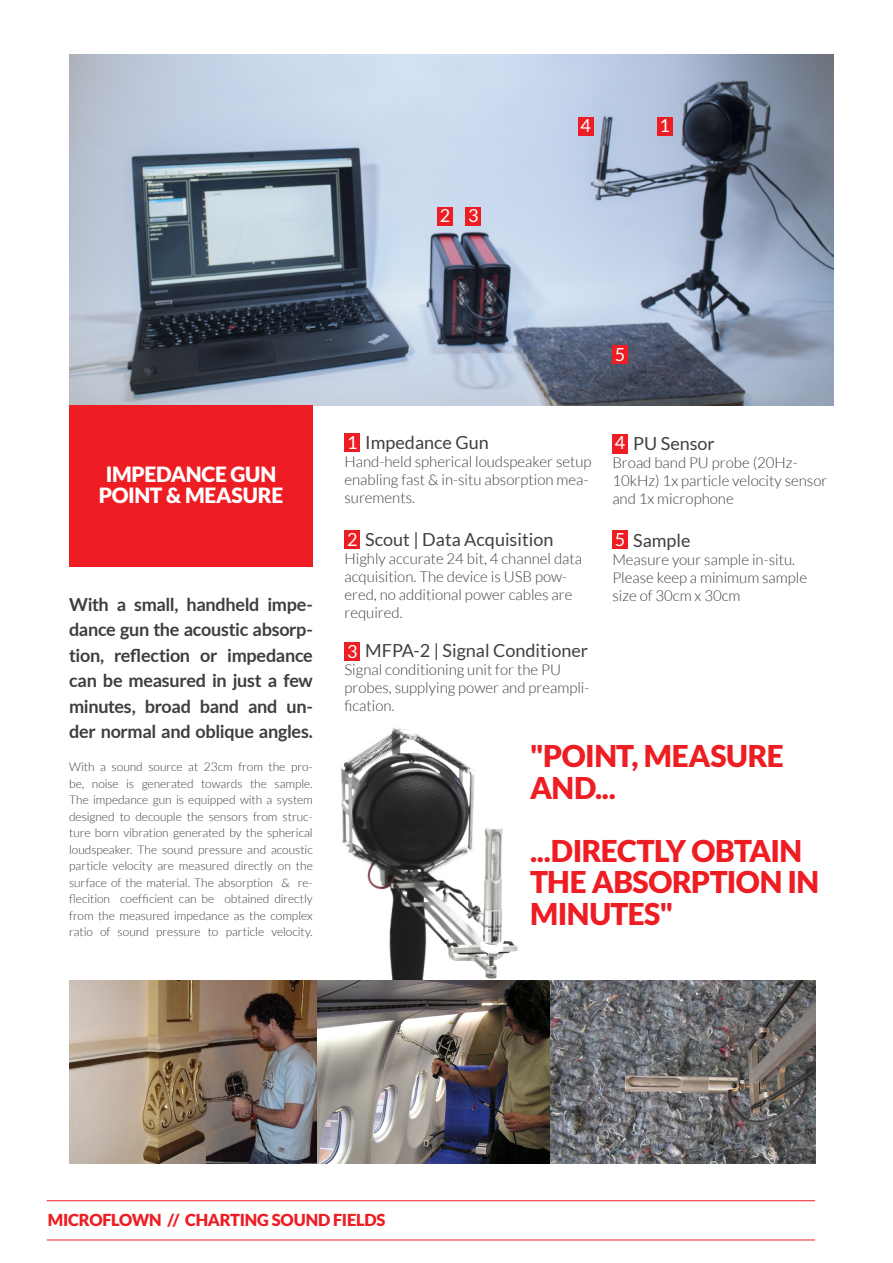
<style>
.page{position:relative;width:893px;height:1263px;background:#fff}
.page>*{position:absolute;margin:0;border:0;box-sizing:border-box;transform-origin:0 0}
.t1{font:900 30px/31.5px "Lato";letter-spacing:-.015em;color:#ee1d23}
.t2{font:900 21px "Lato";letter-spacing:-.015em;color:#fff}
.Normal_Text{font:700 18px/25.5px "Lato";letter-spacing:-.015em;color:#3e3e3f;text-align:justify}
.t3{font:18px "Lato";color:#413f41}
.t4{font:18px "Lato";color:#fff}
.t5{font:900 16.5px "Lato";letter-spacing:-.015em;color:#ee1d23}
.t6{font:300 15px/18px "Lato";color:#413f41}
.Normal_Text-2{font:300 12px/16.5px "Lato";letter-spacing:-.005em;color:#3e3e3f;text-align:justify}
.s1{color:#fff}
</style>
<div class="page">
<img style="left:341px;top:727px;width:177px;height:253px">
<img style="left:69px;top:54px;width:764px;height:351px">
<hr style="left:47px;top:1200px;width:768px;height:1px;background:#ee1d23">
<hr style="left:47px;top:1239px;width:768px;height:1px;background:#ee1d23">
<img style="left:69px;top:980px;width:746px;height:183px">
<div style="left:69px;top:405px;width:244px;height:162px;background:#ee1d23"></div>
<div style="left:657px;top:117px;width:16px;height:18px;background:#ee1d23"></div>
<div style="left:465px;top:207px;width:16px;height:19px;background:#ee1d23"></div>
<div style="left:437px;top:207px;width:16px;height:19px;background:#ee1d23"></div>
<div style="left:578px;top:117px;width:15px;height:18px;background:#ee1d23"></div>
<div style="left:612px;top:345px;width:16px;height:19px;background:#ee1d23"></div>
<div style="left:344px;top:433px;width:16px;height:19px;background:#ee1d23"></div>
<div style="left:344px;top:530px;width:16px;height:19px;background:#ee1d23"></div>
<div style="left:344px;top:642px;width:16px;height:18px;background:#ee1d23"></div>
<div style="left:612px;top:435px;width:16px;height:19px;background:#ee1d23"></div>
<div style="left:612px;top:530px;width:16px;height:19px;background:#ee1d23"></div>
<div style="left:612px;top:434px;width:16px;height:18px;background:#ee1d23"></div>
<p class="t4" style="left:440px;top:206px;width:12px">2</p>
<p class="t4" style="left:468px;top:206px;width:12px">3</p>
<p class="t4" style="left:580px;top:115px;width:12px">4</p>
<p class="t4" style="left:660px;top:115px;width:12px">1</p>
<h3 class="t2" style="left:106px;top:462px;width:172px">IMPEDANCE GUN</h3>
<h3 class="t2" style="left:99px;top:483px;width:186px">POINT &amp; MEASURE</h3>
<p class="Normal_Text" style="left:69px;top:591px;width:245px">With a small, handheld impe&shy;dance gun the acoustic absorp&shy;tion, reflection or impedance can be measured in just a few minutes, broad band and un&shy;der normal and oblique angles.</p>
<p class="Normal_Text-2" style="left:69px;top:758px;width:245px">With a sound source at 23cm from the pro&shy;be, noise is generated towards the sample.<br>The impedance gun is equipped with a system designed to decouple the sensors from struc&shy;ture born vibration generated by the spherical loudspeaker. The sound pressure and acoustic particle velocity are measured directly on the surface of the material. The absorption &amp; re&shy;flecition coefficient can be obtained directly from the measured impedance as the complex ratio of sound pressure to particle velocity.</p>
<p class="t4" style="left:615px;top:344px;width:12px">5</p>
<p class="t3" style="left:347px;top:432px;width:143px"><span class="s1">1</span> Impedance Gun</p>
<p class="t6" style="left:344px;top:452px;width:249px">Hand-held spherical loudspeaker setup enabling fast &amp; in-situ absorption mea&shy;surements.</p>
<p class="t3" style="left:347px;top:529px;width:208px"><span class="s1">2</span> Scout | Data Acquisition</p>
<p class="t6" style="left:344px;top:549px;width:239px">Highly accurate 24 bit, 4 channel data acquisition. The device is USB pow&shy;ered, no additional power cables are required.</p>
<p class="t3" style="left:347px;top:641px;width:243px"><span class="s1">3</span> MFPA-2 | Signal Conditioner</p>
<p class="t6" style="left:344px;top:661px;width:247px">Signal conditioning unit for the PU probes, supplying power and preampli&shy;fication.</p>
<p class="t3" style="left:615px;top:433px;width:101px"><span class="s1">4</span> PU Sensor</p>
<p class="t6" style="left:612px;top:453px;width:217px">Broad band PU probe (20Hz-<br>10kHz) 1x particle velocity sensor and 1x microphone</p>
<p class="t3" style="left:615px;top:530px;width:77px"><span class="s1">5</span> Sample</p>
<p class="t6" style="left:612px;top:551px;width:196px">Measure your sample in-situ.<br>Please keep a minimum sample size of 30cm x 30cm</p>
<h2 class="t1" style="left:530px;top:740px;width:255px">"POINT, MEASURE<br>AND...</h2>
<h2 class="t1" style="left:530px;top:834px;width:274px">...DIRECTLY OBTAIN</h2>
<h2 class="t1" style="left:530px;top:866px;width:291px">THE ABSORPTION IN<br>MINUTES"</h2>
<p class="t5" style="left:48px;top:1211px;width:339px">MICROFLOWN // CHARTING SOUND FIELDS</p>
</div>
